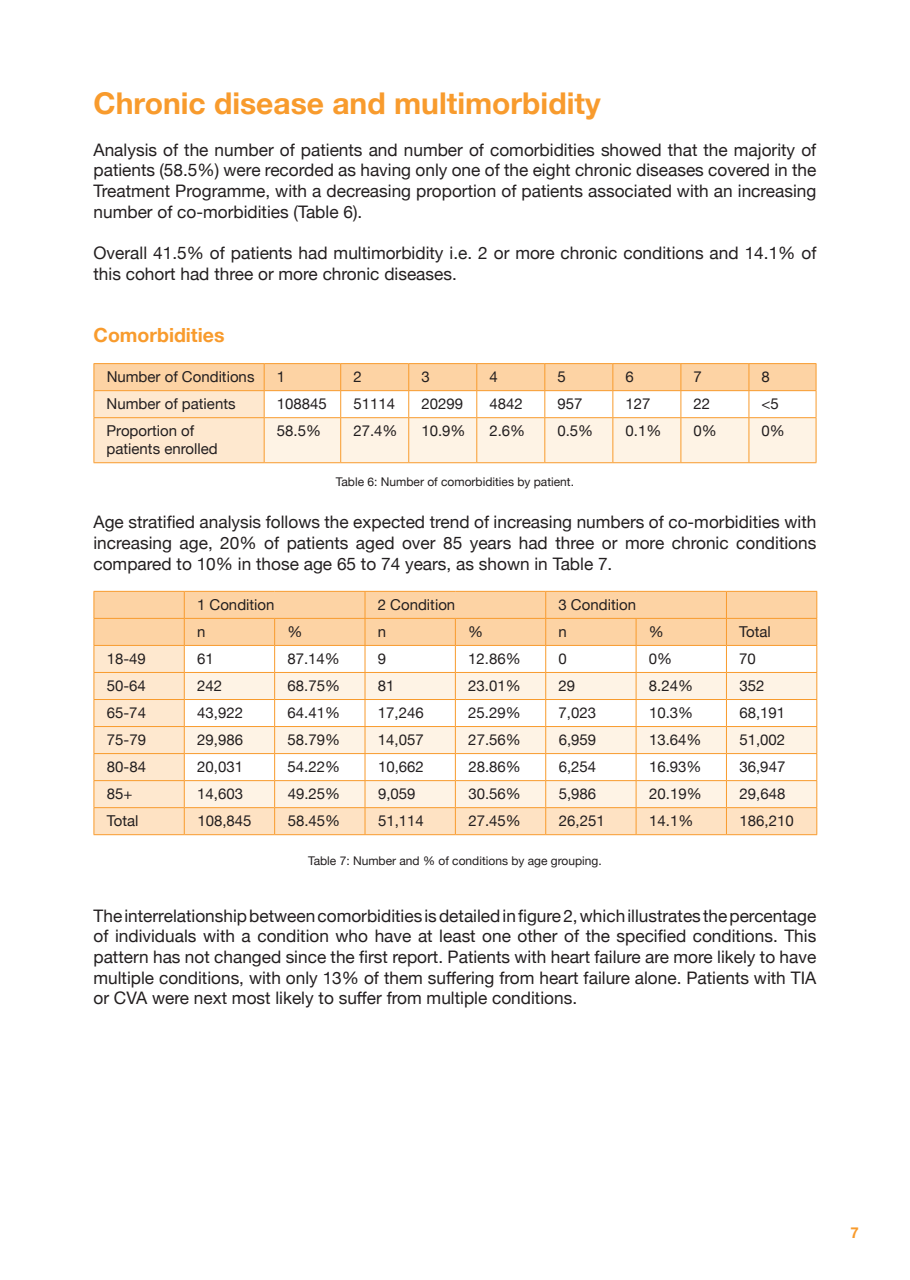
<style>
.page{position:relative;width:910px;height:1280px;background:#fff}
.page>*{position:absolute;margin:0;border:0;box-sizing:border-box;transform-origin:0 0}
.t1{font:700 30px "Helvetica Neue";color:#f89b2d}
.t2{font:700 19.5px "Helvetica Neue";color:#f89b2d}
.t3{font:17.25px/20.7px "Helvetica Neue";color:#231f20;text-align:justify}
.t4{font:15px/18px "Helvetica Neue";color:#231f20}
.t5{font:700 15px "Helvetica Neue";color:#f89b2d}
.t6{font:12px "Helvetica Neue";color:#231f20}
</style>
<div class="page">
<hr style="left:94px;top:363px;width:170px;height:1px;background:#f89b2d">
<hr style="left:264px;top:363px;width:77px;height:1px;background:#f89b2d">
<hr style="left:341px;top:363px;width:68px;height:1px;background:#f89b2d">
<hr style="left:409px;top:363px;width:68px;height:1px;background:#f89b2d">
<hr style="left:477px;top:363px;width:68px;height:1px;background:#f89b2d">
<hr style="left:545px;top:363px;width:68px;height:1px;background:#f89b2d">
<hr style="left:613px;top:363px;width:68px;height:1px;background:#f89b2d">
<hr style="left:681px;top:363px;width:68px;height:1px;background:#f89b2d">
<hr style="left:749px;top:363px;width:67px;height:1px;background:#f89b2d">
<svg style="left:94px;top:364px;width:723px;height:99px"></svg>
<hr style="left:94px;top:417px;width:170px;height:1px;background:#f89b2d">
<hr style="left:94px;top:418px;width:1px;height:44px;background:#f89b2d">
<hr style="left:264px;top:417px;width:77px;height:1px;background:#f89b2d">
<hr style="left:264px;top:418px;width:1px;height:44px;background:#f89b2d">
<hr style="left:341px;top:417px;width:68px;height:1px;background:#f89b2d">
<hr style="left:340px;top:418px;width:1px;height:44px;background:#f89b2d">
<hr style="left:409px;top:417px;width:68px;height:1px;background:#f89b2d">
<hr style="left:408px;top:418px;width:1px;height:44px;background:#f89b2d">
<hr style="left:477px;top:417px;width:68px;height:1px;background:#f89b2d">
<hr style="left:476px;top:418px;width:1px;height:44px;background:#f89b2d">
<hr style="left:545px;top:417px;width:68px;height:1px;background:#f89b2d">
<hr style="left:544px;top:418px;width:1px;height:44px;background:#f89b2d">
<hr style="left:613px;top:417px;width:68px;height:1px;background:#f89b2d">
<hr style="left:612px;top:418px;width:1px;height:44px;background:#f89b2d">
<hr style="left:681px;top:417px;width:68px;height:1px;background:#f89b2d">
<hr style="left:680px;top:418px;width:1px;height:44px;background:#f89b2d">
<hr style="left:749px;top:417px;width:67px;height:1px;background:#f89b2d">
<hr style="left:749px;top:418px;width:1px;height:44px;background:#f89b2d">
<hr style="left:816px;top:418px;width:1px;height:44px;background:#f89b2d">
<hr style="left:94px;top:462px;width:170px;height:1px;background:#f89b2d">
<hr style="left:264px;top:462px;width:77px;height:1px;background:#f89b2d">
<hr style="left:341px;top:462px;width:68px;height:1px;background:#f89b2d">
<hr style="left:409px;top:462px;width:68px;height:1px;background:#f89b2d">
<hr style="left:477px;top:462px;width:68px;height:1px;background:#f89b2d">
<hr style="left:545px;top:462px;width:68px;height:1px;background:#f89b2d">
<hr style="left:613px;top:462px;width:68px;height:1px;background:#f89b2d">
<hr style="left:681px;top:462px;width:68px;height:1px;background:#f89b2d">
<hr style="left:749px;top:462px;width:67px;height:1px;background:#f89b2d">
<svg style="left:94px;top:591px;width:723px;height:243px"></svg>
<hr style="left:94px;top:834px;width:90px;height:1px;background:#f89b2d">
<hr style="left:184px;top:834px;width:91px;height:1px;background:#f89b2d">
<hr style="left:275px;top:834px;width:90px;height:1px;background:#f89b2d">
<hr style="left:365px;top:834px;width:90px;height:1px;background:#f89b2d">
<hr style="left:455px;top:834px;width:91px;height:1px;background:#f89b2d">
<hr style="left:546px;top:834px;width:90px;height:1px;background:#f89b2d">
<hr style="left:636px;top:834px;width:90px;height:1px;background:#f89b2d">
<hr style="left:726px;top:834px;width:91px;height:1px;background:#f89b2d">
<h1 class="t1" style="left:94px;top:80px;width:509px">Chronic disease and multimorbidity</h1>
<p class="t3" style="left:94px;top:140px;width:724px">Analysis of the number of patients and number of comorbidities showed that the majority of patients (58.5%) were recorded as having only one of the eight chronic diseases covered in the Treatment Programme, with a decreasing proportion of patients associated with an increasing number of co-morbidities (Table 6).</p>
<p class="t3" style="left:94px;top:244px;width:724px">Overall 41.5% of patients had multimorbidity i.e. 2 or more chronic conditions and 14.1% of this cohort had three or more chronic diseases.</p>
<p class="t2" style="left:94px;top:320px;width:132px">Comorbidities</p>
<p class="t4" style="left:107px;top:369px;width:149px">Number of Conditions</p>
<p class="t4" style="left:277px;top:369px;width:10px">1</p>
<p class="t4" style="left:353px;top:369px;width:10px">2</p>
<p class="t4" style="left:421px;top:369px;width:10px">3</p>
<p class="t4" style="left:489px;top:369px;width:10px">4</p>
<p class="t4" style="left:558px;top:369px;width:10px">5</p>
<p class="t4" style="left:626px;top:369px;width:10px">6</p>
<p class="t4" style="left:694px;top:369px;width:10px">7</p>
<p class="t4" style="left:762px;top:369px;width:10px">8</p>
<p class="t4" style="left:107px;top:396px;width:130px">Number of patients</p>
<p class="t4" style="left:277px;top:396px;width:52px">108845</p>
<p class="t4" style="left:353px;top:396px;width:43px">51114</p>
<p class="t4" style="left:421px;top:396px;width:43px">20299</p>
<p class="t4" style="left:489px;top:396px;width:35px">4842</p>
<p class="t4" style="left:557px;top:396px;width:27px">957</p>
<p class="t4" style="left:625px;top:396px;width:27px">127</p>
<p class="t4" style="left:694px;top:396px;width:18px">22</p>
<p class="t4" style="left:762px;top:396px;width:19px">&lt;5</p>
<p class="t4" style="left:107px;top:423px;width:113px">Proportion of patients enrolled</p>
<p class="t4" style="left:277px;top:423px;width:46px">58.5%</p>
<p class="t4" style="left:353px;top:423px;width:46px">27.4%</p>
<p class="t4" style="left:421px;top:423px;width:46px">10.9%</p>
<p class="t4" style="left:489px;top:423px;width:37px">2.6%</p>
<p class="t4" style="left:557px;top:423px;width:37px">0.5%</p>
<p class="t4" style="left:625px;top:423px;width:37px">0.1%</p>
<p class="t4" style="left:693px;top:423px;width:25px">0%</p>
<p class="t4" style="left:761px;top:423px;width:25px">0%</p>
<p class="t6" style="left:336px;top:473px;width:240px">Table 6: Number of comorbidities by patient.</p>
<p class="t3" style="left:93px;top:513px;width:724px">Age stratified analysis follows the expected trend of increasing numbers of co-morbidities with increasing age, 20% of patients aged over 85 years had three or more chronic conditions compared to 10% in those age 65 to 74 years, as shown in Table 7.</p>
<p class="t4" style="left:197px;top:596px;width:79px">1 Condition</p>
<p class="t4" style="left:378px;top:596px;width:79px">2 Condition</p>
<p class="t4" style="left:558px;top:596px;width:79px">3 Condition</p>
<p class="t4" style="left:197px;top:623px;width:10px">n</p>
<p class="t4" style="left:287px;top:623px;width:16px">%</p>
<p class="t4" style="left:378px;top:623px;width:10px">n</p>
<p class="t4" style="left:468px;top:623px;width:16px">%</p>
<p class="t4" style="left:558px;top:623px;width:10px">n</p>
<p class="t4" style="left:649px;top:623px;width:16px">%</p>
<p class="t4" style="left:739px;top:623px;width:33px">Total</p>
<p class="t4" style="left:107px;top:650px;width:41px">18-49</p>
<p class="t4" style="left:197px;top:650px;width:18px">61</p>
<p class="t4" style="left:287px;top:650px;width:54px">87.14%</p>
<p class="t4" style="left:378px;top:650px;width:10px">9</p>
<p class="t4" style="left:468px;top:650px;width:54px">12.86%</p>
<p class="t4" style="left:559px;top:650px;width:10px">0</p>
<p class="t4" style="left:649px;top:650px;width:25px">0%</p>
<p class="t4" style="left:739px;top:650px;width:18px">70</p>
<p class="t4" style="left:107px;top:677px;width:41px">50-64</p>
<p class="t4" style="left:197px;top:677px;width:27px">242</p>
<p class="t4" style="left:287px;top:677px;width:54px">68.75%</p>
<p class="t4" style="left:378px;top:677px;width:18px">81</p>
<p class="t4" style="left:468px;top:677px;width:54px">23.01%</p>
<p class="t4" style="left:559px;top:677px;width:18px">29</p>
<p class="t4" style="left:649px;top:677px;width:46px">8.24%</p>
<p class="t4" style="left:739px;top:677px;width:27px">352</p>
<p class="t4" style="left:107px;top:704px;width:41px">65-74</p>
<p class="t4" style="left:197px;top:704px;width:47px">43,922</p>
<p class="t4" style="left:288px;top:704px;width:54px">64.41%</p>
<p class="t4" style="left:378px;top:704px;width:47px">17,246</p>
<p class="t4" style="left:468px;top:704px;width:54px">25.29%</p>
<p class="t4" style="left:559px;top:704px;width:39px">7,023</p>
<p class="t4" style="left:649px;top:704px;width:46px">10.3%</p>
<p class="t4" style="left:739px;top:704px;width:47px">68,191</p>
<p class="t4" style="left:107px;top:731px;width:41px">75-79</p>
<p class="t4" style="left:197px;top:731px;width:47px">29,986</p>
<p class="t4" style="left:288px;top:731px;width:54px">58.79%</p>
<p class="t4" style="left:378px;top:731px;width:47px">14,057</p>
<p class="t4" style="left:468px;top:731px;width:54px">27.56%</p>
<p class="t4" style="left:559px;top:731px;width:39px">6,959</p>
<p class="t4" style="left:649px;top:731px;width:54px">13.64%</p>
<p class="t4" style="left:739px;top:731px;width:47px">51,002</p>
<p class="t4" style="left:107px;top:759px;width:41px">80-84</p>
<p class="t4" style="left:197px;top:759px;width:47px">20,031</p>
<p class="t4" style="left:288px;top:759px;width:54px">54.22%</p>
<p class="t4" style="left:378px;top:759px;width:47px">10,662</p>
<p class="t4" style="left:468px;top:759px;width:54px">28.86%</p>
<p class="t4" style="left:559px;top:759px;width:39px">6,254</p>
<p class="t4" style="left:649px;top:759px;width:54px">16.93%</p>
<p class="t4" style="left:739px;top:759px;width:47px">36,947</p>
<p class="t4" style="left:107px;top:786px;width:27px">85+</p>
<p class="t4" style="left:197px;top:786px;width:47px">14,603</p>
<p class="t4" style="left:288px;top:786px;width:54px">49.25%</p>
<p class="t4" style="left:378px;top:786px;width:39px">9,059</p>
<p class="t4" style="left:468px;top:786px;width:54px">30.56%</p>
<p class="t4" style="left:559px;top:786px;width:39px">5,986</p>
<p class="t4" style="left:649px;top:786px;width:54px">20.19%</p>
<p class="t4" style="left:739px;top:786px;width:47px">29,648</p>
<p class="t4" style="left:107px;top:813px;width:33px">Total</p>
<p class="t4" style="left:197px;top:813px;width:56px">108,845</p>
<p class="t4" style="left:288px;top:813px;width:54px">58.45%</p>
<p class="t4" style="left:378px;top:813px;width:47px">51,114</p>
<p class="t4" style="left:468px;top:813px;width:54px">27.45%</p>
<p class="t4" style="left:559px;top:813px;width:47px">26,251</p>
<p class="t4" style="left:649px;top:813px;width:46px">14.1%</p>
<p class="t4" style="left:740px;top:813px;width:56px">186,210</p>
<p class="t6" style="left:308px;top:852px;width:295px">Table 7: Number and % of conditions by age grouping.</p>
<p class="t3" style="left:93px;top:906px;width:724px">Theinterrelationshipbetweencomorbiditiesisdetailedinfigure2,whichillustratesthepercentage of individuals with a condition who have at least one other of the specified conditions. This pattern has not changed since the first report. Patients with heart failure are more likely to have multiple conditions, with only 13% of them suffering from heart failure alone. Patients with TIA or CVA were next most likely to suffer from multiple conditions.</p>
<p class="t5" style="left:851px;top:1221px;width:10px">7</p>
</div>
